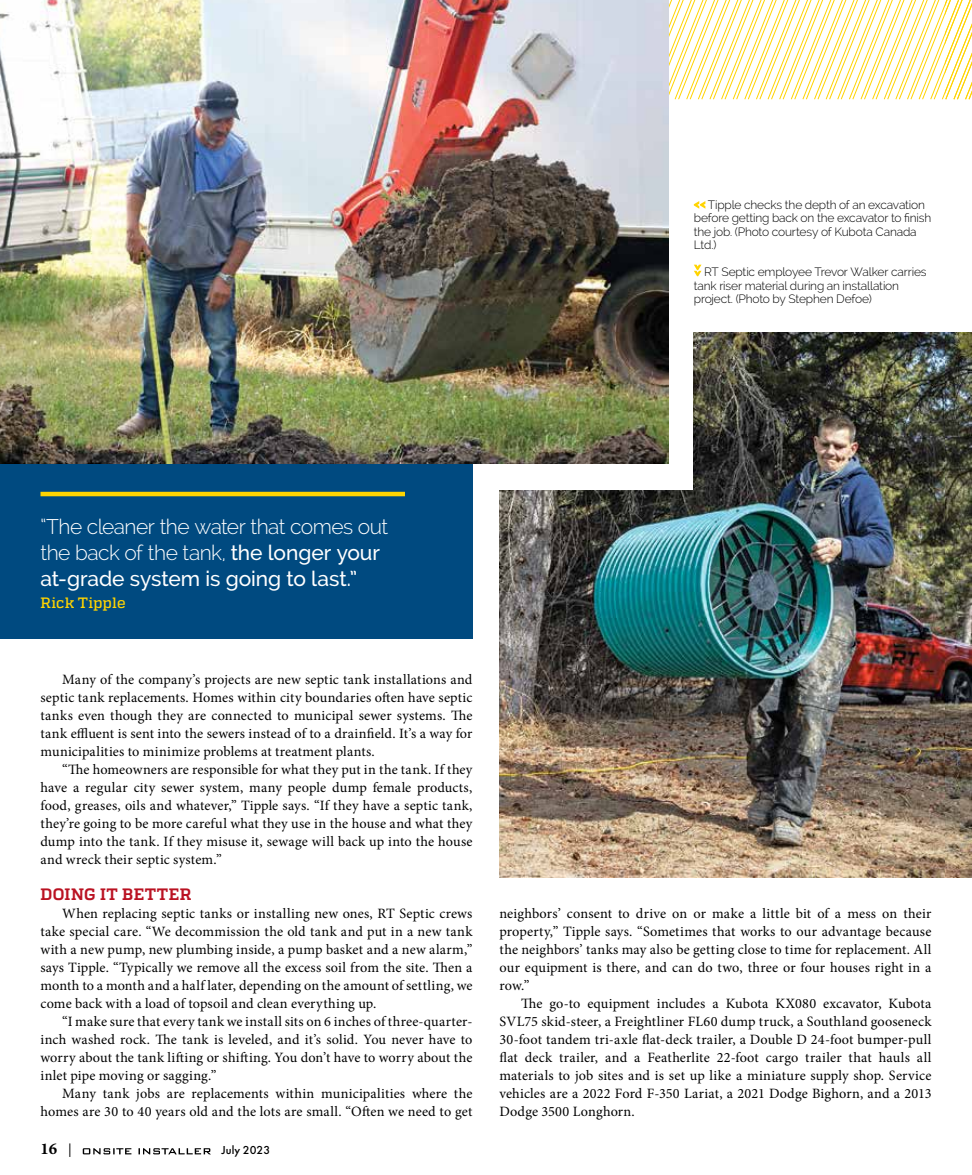
<style>
.page{position:relative;width:972px;height:1175px;background:#fff}
.page>*{position:absolute;margin:0;border:0;box-sizing:border-box;transform-origin:0 0}
.t1{font:300 21px/25.5px "Raleway";letter-spacing:-.025em;color:#fff}
.t2{font:700 16.5px "Quadon";letter-spacing:.025em;color:#ba1222}
.t3{font:16.5px "Minion Variable Concept";color:#000}
.t4{font:500 15px "Quadon";letter-spacing:.01em;color:#ffd400}
.t5{font:14.25px/18px "Minion Pro";letter-spacing:.01em;color:#000;text-align:justify}
.t6{font:300 12px/13.5px "Raleway";letter-spacing:-.015em;color:#000}
.t7{font:500 12px "Futura PT";color:#000}
.s1{font-weight:500}
.s2{font-family:"Helvetica Neue";font-size:13.5px}
</style>
<div class="page">
<svg style="left:83px;top:1148px;width:128px;height:6px"></svg>
<img style="left:500px;top:333px;width:445px;height:545px">
<div style="left:470px;top:263px;width:223px;height:226px;background:#fff"></div>
<div style="left:0;top:462px;width:472px;height:177px;background:#004a80"></div>
<svg style="left:694px;top:201px;width:11px;height:8px"></svg>
<svg style="left:694px;top:265px;width:8px;height:11px"></svg>
<hr style="left:40px;top:492px;width:365px;height:4px;background:#ffd400">
<img style="left:0;top:100px;width:668px;height:363px">
<img style="left:945px;top:333px;width:27px;height:545px">
<img style="left:0;top:0;width:972px;height:100px">
<p class="t6" style="left:694px;top:198px;width:239px;text-indent:14px">Tipple checks the depth of an excavation before getting back on the excavator to finish the job. (Photo courtesy of Kubota Canada Ltd.)</p>
<p class="t6" style="left:694px;top:265px;width:234px;text-indent:10px">RT Septic employee Trevor Walker carries tank riser material during an installation project. (Photo by Stephen Defoe)</p>
<h1 class="t1" style="left:40px;top:514px;width:349px">“The cleaner the water that comes out the back of the tank, <span class="s1">the longer your at-grade system is going to last.”</span></h1>
<p class="t4" style="left:40px;top:594px;width:87px">Rick Tipple</p>
<p class="t5" style="left:40px;top:671px;width:434px;text-indent:22px">Many of the company’s projects are new septic tank installations and septic tank replacements. Homes within city boundaries often have septic tanks even though they are connected to municipal sewer systems. The tank effluent is sent into the sewers instead of to a drainfield. It’s a way for municipalities to minimize problems at treatment plants.</p>
<p class="t5" style="left:40px;top:761px;width:434px;text-indent:22px">“The homeowners are responsible for what they put in the tank. If they have a regular city sewer system, many people dump female products, food, greases, oils and whatever,” Tipple says. “If they have a septic tank, they’re going to be more careful what they use in the house and what they dump into the tank. If they misuse it, sewage will back up into the house and wreck their septic system.”</p>
<p class="t2" style="left:41px;top:885px;width:152px">DOING IT BETTER</p>
<p class="t5" style="left:40px;top:905px;width:434px;text-indent:22px">When replacing septic tanks or installing new ones, RT Septic crews take special care. “We decommission the old tank and put in a new tank with a new pump, new plumbing inside, a pump basket and a new alarm,” says Tipple. “Typically we remove all the excess soil from the site. Then a month to a month and a half later, depending on the amount of settling, we come back with a load of topsoil and clean everything up.</p>
<p class="t5" style="left:40px;top:1013px;width:434px;text-indent:22px">“I make sure that every tank we install sits on 6 inches of three-quarter&shy;inch washed rock. The tank is leveled, and it’s solid. You never have to worry about the tank lifting or shifting. You don’t have to worry about the inlet pipe moving or sagging.”</p>
<p class="t5" style="left:40px;top:1084px;width:434px;text-align:right">Many tank jobs are replacements within municipalities where the homes are 30 to 40 years old and the lots are small. “Often we need to get</p>
<p class="t3" style="left:40px;top:1137px;width:32px">16 <span class="s2">|</span></p>
<p class="t7" style="left:222px;top:1143px;width:50px">July 2023</p>
<p class="t5" style="left:500px;top:905px;width:434px">neighbors’ consent to drive on or make a little bit of a mess on their property,” Tipple says. “Sometimes that works to our advantage because the neighbors’ tanks may also be getting close to time for replacement. All our equipment is there, and can do two, three or four houses right in a row.”</p>
<p class="t5" style="left:500px;top:995px;width:434px;text-indent:22px">The go-to equipment includes a Kubota KX080 excavator, Kubota SVL75 skid-steer, a Freightliner FL60 dump truck, a Southland gooseneck 30-foot tandem tri-axle flat-deck trailer, a Double D 24-foot bumper-pull flat deck trailer, and a Featherlite 22-foot cargo trailer that hauls all materials to job sites and is set up like a miniature supply shop. Service vehicles are a 2022 Ford F-350 Lariat, a 2021 Dodge Bighorn, and a 2013<br>Dodge 3500 Longhorn.</p>
</div>
